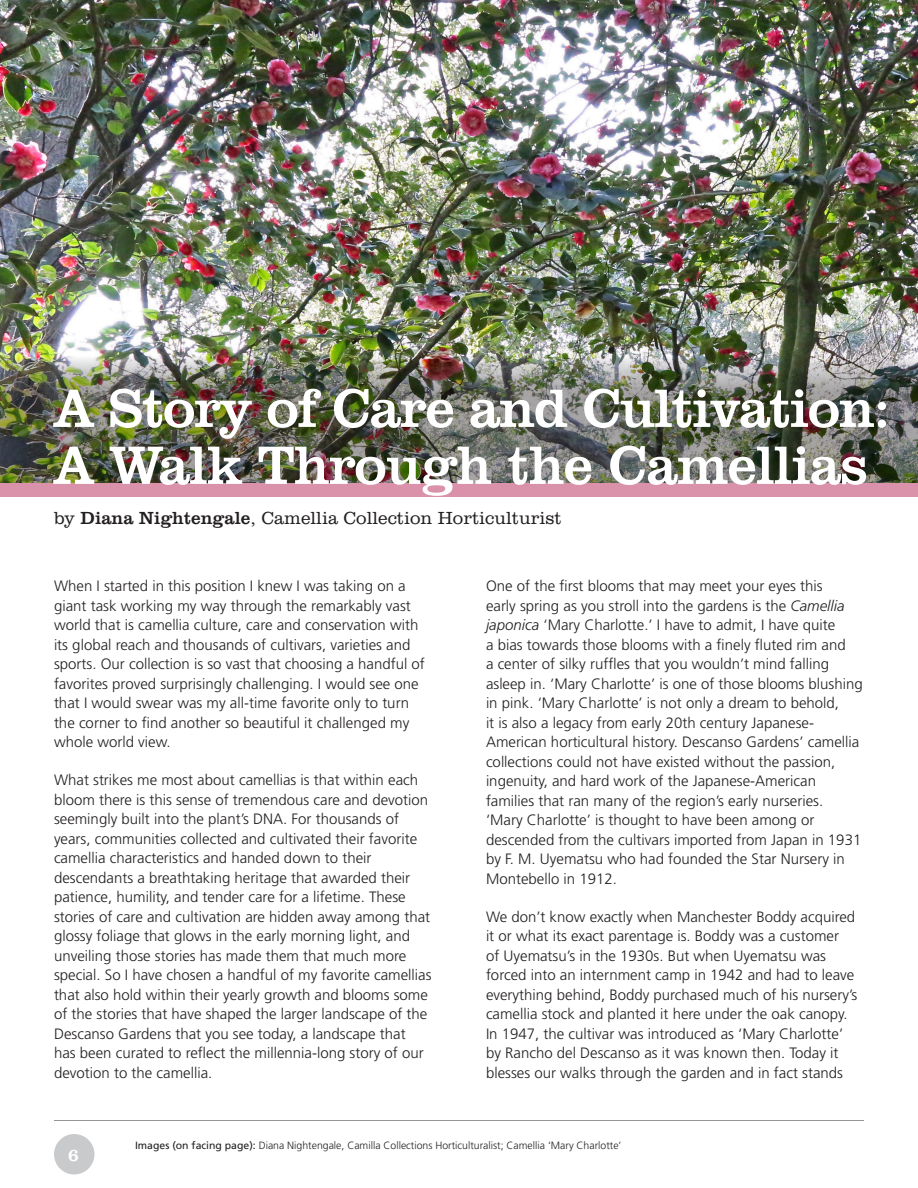
<style>
.page{position:relative;width:918px;height:1188px;background:#fff}
.page>*{position:absolute;margin:0;border:0;box-sizing:border-box;transform-origin:0 0}
.layout_notes_-_page{font:55.5px/57px "Clarendon BT";letter-spacing:-.03em;color:#fff}
.t1{font:300 18px "Clarendon BT";color:#231f20}
.t2{font:18px "Clarendon BT";color:#fff}
.body_copy{font:300 15px/19.5px "Frutiger";color:#231f20}
.t3{font:300 10.5px "Frutiger";color:#231f20}
.s1{font-weight:400}
.s2{font-style:italic}
</style>
<div class="page">
<div style="left:54px;top:1134px;width:40px;height:40px;background:#c9cacc;border-radius:50%"></div>
<hr style="left:54px;top:1120px;width:810px;height:1px;background:#939598">
<img style="left:0;top:0;width:918px;height:351px">
<img style="left:0;top:351px;width:918px;height:133px">
<div style="left:0;top:484px;width:918px;height:13px;background:#d992a9"></div>
<p class="layout_notes_-_page" style="left:54px;top:378px;width:838px">A Story of Care and Cultivation:<br>A Walk Through the Camellias</p>
<p class="t1" style="left:54px;top:507px;width:509px">by <span class="s1">Diana Nightengale</span>, Camellia Collection Horticulturist</p>
<p class="body_copy" style="left:54px;top:576px;width:372px">When I started in this position I knew I was taking on a giant task working my way through the remarkably vast world that is camellia culture, care and conservation with its global reach and thousands of cultivars, varieties and sports. Our collection is so vast that choosing a handful of favorites proved surprisingly challenging. I would see one that I would swear was my all-time favorite only to turn the corner to find another so beautiful it challenged my whole world view.</p>
<p class="body_copy" style="left:54px;top:771px;width:379px">What strikes me most about camellias is that within each bloom there is this sense of tremendous care and devotion seemingly built into the plant’s DNA. For thousands of years, communities collected and cultivated their favorite camellia characteristics and handed down to their descendants a breathtaking heritage that awarded their patience, humility, and tender care for a lifetime. These stories of care and cultivation are hidden away among that glossy foliage that glows in the early morning light, and unveiling those stories has made them that much more special. So I have chosen a handful of my favorite camellias that also hold within their yearly growth and blooms some of the stories that have shaped the larger landscape of the Descanso Gardens that you see today, a landscape that<br>has been curated to reflect the millennia-long story of our devotion to the camellia.</p>
<p class="body_copy" style="left:486px;top:576px;width:378px">One of the first blooms that may meet your eyes this<br>early spring as you stroll into the gardens is the <span class="s2">Camellia japonica</span> ‘Mary Charlotte.’ I have to admit, I have quite<br>a bias towards those blooms with a finely fluted rim and<br>a center of silky ruffles that you wouldn’t mind falling asleep in. ‘Mary Charlotte’ is one of those blooms blushing in pink. ‘Mary Charlotte’ is not only a dream to behold,<br>it is also a legacy from early 20th century Japanese-American horticultural history. Descanso Gardens’ camellia collections could not have existed without the passion, ingenuity, and hard work of the Japanese-American families that ran many of the region’s early nurseries. ‘Mary Charlotte’ is thought to have been among or descended from the cultivars imported from Japan in 1931 by F. M. Uyematsu who had founded the Star Nursery in Montebello in 1912.</p>
<p class="body_copy" style="left:486px;top:907px;width:373px">We don’t know exactly when Manchester Boddy acquired it or what its exact parentage is. Boddy was a customer<br>of Uyematsu’s in the 1930s. But when Uyematsu was forced into an internment camp in 1942 and had to leave everything behind, Boddy purchased much of his nursery’s camellia stock and planted it here under the oak canopy.<br>In 1947, the cultivar was introduced as ‘Mary Charlotte’ by Rancho del Descanso as it was known then. Today it blesses our walks through the garden and in fact stands</p>
<p class="t2" style="left:68px;top:1144px;width:13px">6</p>
<p class="t3" style="left:135px;top:1139px;width:488px"><span class="s1">Images (on facing page):</span> Diana Nightengale, Camilla Collections Horticulturalist; Camellia ‘Mary Charlotte’</p>
</div>
